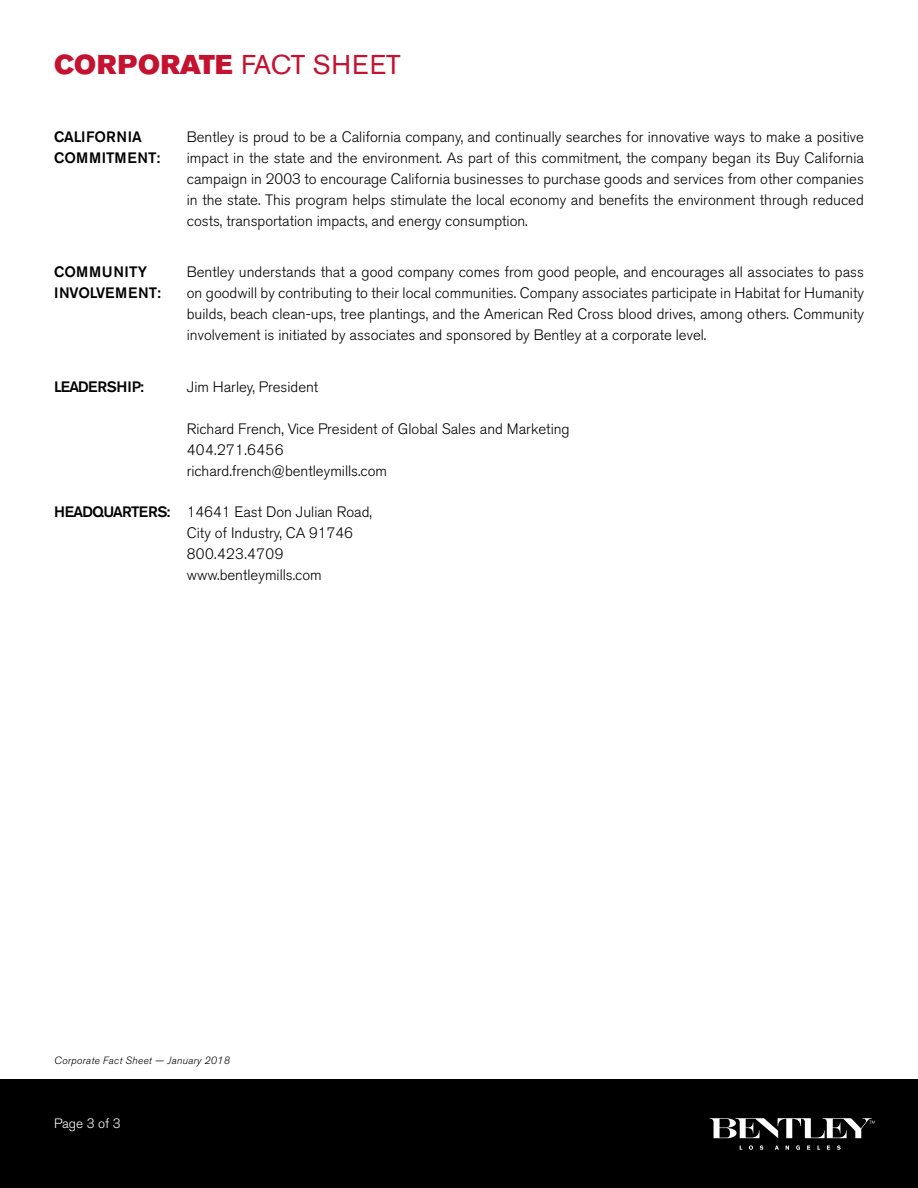
<style>
.page{position:relative;width:918px;height:1188px;background:#fff}
.page>*{position:absolute;margin:0;border:0;box-sizing:border-box;transform-origin:0 0}
.t1{font:27px "Akzidenz Grotesk BE Super";letter-spacing:.02em;color:#c41230}
.t2{font:300 15px/21px "Akzidenz Grotesk BE";color:#000;text-align:justify}
.t3{font:500 15px/21px "Akzidenz Grotesk BE";color:#000}
.t4{font:500 15px/21px "Akzidenz Grotesk BE";letter-spacing:.02em;color:#000}
.t5{font:500 15px "Akzidenz Grotesk BE";letter-spacing:-.05em;color:#000}
.t6{font:500 15px "Akzidenz Grotesk BE";letter-spacing:-.03em;color:#000}
.t7{font:300 13.5px "Akzidenz Grotesk BE";color:#fff}
.t8{font:italic 300 10.5px "Akzidenz Grotesk BE";letter-spacing:.025em;color:#000}
.s1{font-family:"Akzidenz Grotesk BE"}
</style>
<div class="page">
<div style="left:0;top:1080px;width:918px;height:108px;background:#000"></div>
<svg style="left:749px;top:1145px;width:4px;height:5px"></svg>
<svg style="left:760px;top:1145px;width:3px;height:5px"></svg>
<svg style="left:775px;top:1146px;width:4px;height:4px"></svg>
<svg style="left:786px;top:1146px;width:3px;height:4px"></svg>
<svg style="left:796px;top:1145px;width:4px;height:5px"></svg>
<svg style="left:807px;top:1146px;width:3px;height:4px"></svg>
<svg style="left:827px;top:1146px;width:3px;height:4px"></svg>
<svg style="left:837px;top:1145px;width:4px;height:5px"></svg>
<svg style="left:710px;top:1118px;width:165px;height:20px"></svg>
<h1 class="t1" style="left:54px;top:49px;width:348px">CORPORATE <span class="s1">FACT SHEET</span></h1>
<p class="t3" style="left:54px;top:126px;width:108px">CALIFORNIA<br>COMMITMENT:</p>
<p class="t4" style="left:54px;top:261px;width:108px">COMMUNITY<br>INVOLVEMENT:</p>
<p class="t6" style="left:54px;top:377px;width:92px">LEADERSHIP:</p>
<p class="t5" style="left:54px;top:503px;width:118px">HEADQUARTERS:</p>
<p class="t2" style="left:187px;top:127px;width:679px">Bentley is proud to be a California company, and continually searches for innovative ways to make a positive impact in the state and the environment. As part of this commitment, the company began its Buy California campaign in 2003 to encourage California businesses to purchase goods and services from other companies in the state. This program helps stimulate the local economy and benefits the environment through reduced costs, transportation impacts, and energy consumption.</p>
<p class="t2" style="left:187px;top:262px;width:679px">Bentley understands that a good company comes from good people, and encourages all associates to pass on goodwill by contributing to their local communities. Company associates participate in Habitat for Humanity builds, beach clean-ups, tree plantings, and the American Red Cross blood drives, among others. Community involvement is initiated by associates and sponsored by Bentley at a corporate level.</p>
<p class="t2" style="left:187px;top:376px;width:133px">Jim Harley, President</p>
<p class="t2" style="left:187px;top:419px;width:384px;text-align:left">Richard French, Vice President of Global Sales and Marketing<br>404.271.6456<br>richard.french@bentleymills.com</p>
<p class="t2" style="left:187px;top:502px;width:187px;text-align:left">14641 East Don Julian Road,<br>City of Industry, CA 91746<br>800.423.4709 www.bentleymills.com</p>
<p class="t8" style="left:54px;top:1055px;width:177px">Corporate Fact Sheet — January 2018</p>
<p class="t7" style="left:54px;top:1116px;width:68px">Page 3 of 3</p>
</div>
